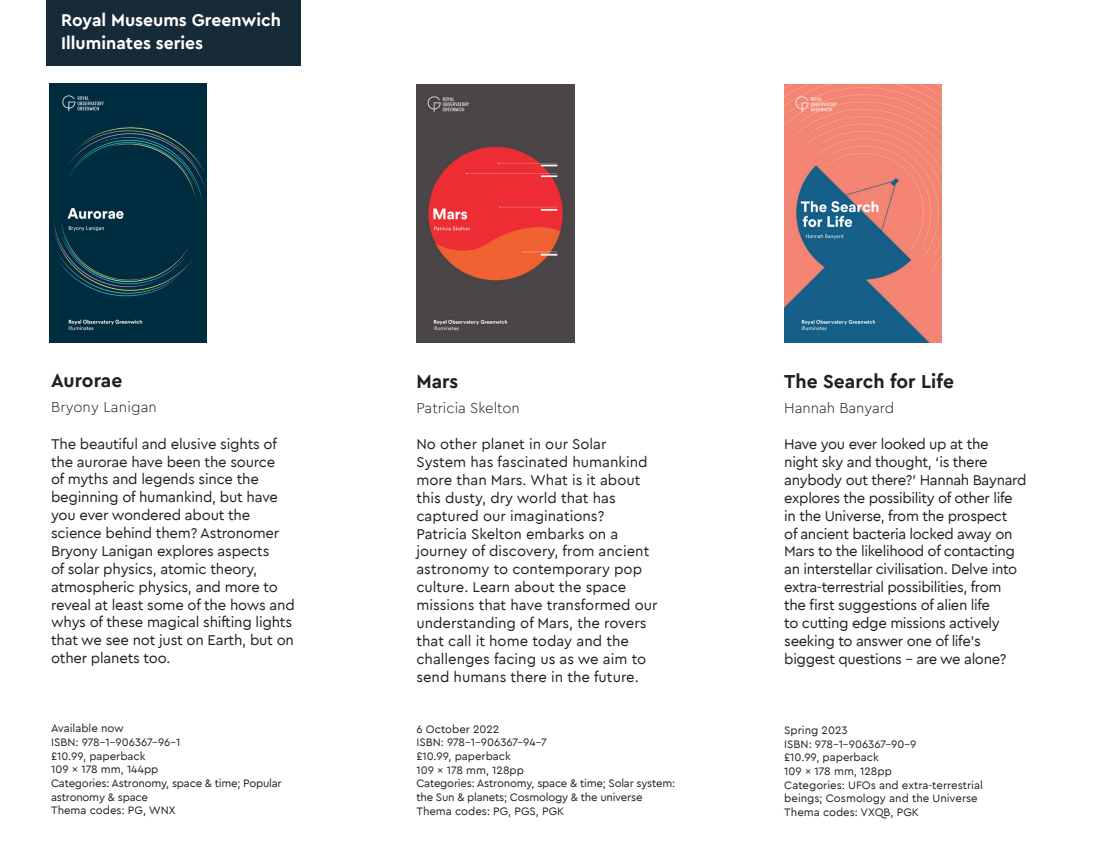
<style>
.page{position:relative;width:1102px;height:864px;background:#fff}
.page>*{position:absolute;margin:0;border:0;box-sizing:border-box;transform-origin:0 0}
.t1{font:700 19.25px "Cera PRO";color:#231f20}
.t2{font:700 17.5px/22.8px "Cera PRO";color:#fff}
.t3{font:14.88px/17.8px "Cera PRO";letter-spacing:-.015em;color:#231f20}
.t4{font:300 14.88px "Cera PRO";color:#231f20}
.t5{font:11.38px/13.7px "Cera PRO";letter-spacing:-.02em;color:#231f20}
.t6{font:11.38px/13.7px "Cera PRO";color:#231f20}
</style>
<div class="page">
<img style="left:50px;top:84px;width:157px;height:258px">
<img style="left:417px;top:85px;width:157px;height:257px">
<img style="left:784px;top:84px;width:157px;height:259px">
<div style="left:46px;top:0;width:255px;height:65px;background:#172a37"></div>
<p class="t2" style="left:61px;top:8px;width:221px">Royal Museums Greenwich<br>Illuminates series</p>
<p class="t1" style="left:51px;top:368px;width:73px">Aurorae</p>
<p class="t4" style="left:51px;top:397px;width:107px">Bryony Lanigan</p>
<p class="t3" style="left:51px;top:434px;width:245px">The beautiful and elusive sights of the aurorae have been the source<br>of myths and legends since the beginning of humankind, but have you ever wondered about the science behind them? Astronomer<br>Bryony Lanigan explores aspects<br>of solar physics, atomic theory, atmospheric physics, and more to reveal at least some of the hows and whys of these magical shifting lights that we see not just on Earth, but on other planets too.</p>
<p class="t5" style="left:51px;top:720px;width:232px">Available now<br>ISBN: 978-1-906367-96-1<br>£10.99, paperback<br>109 x 178 mm, 144pp<br>Categories: Astronomy, space &amp; time; Popular astronomy &amp; space<br>Thema codes: PG, WNX</p>
<p class="t1" style="left:416px;top:368px;width:43px">Mars</p>
<p class="t4" style="left:416px;top:397px;width:105px">Patricia Skelton</p>
<p class="t3" style="left:416px;top:434px;width:243px">No other planet in our Solar<br>System has fascinated humankind more than Mars. What is it about this dusty, dry world that has captured our imaginations?<br>Patricia Skelton embarks on a journey of discovery, from ancient astronomy to contemporary pop culture. Learn about the space missions that have transformed our understanding of Mars, the rovers that call it home today and the challenges facing us as we aim to send humans there in the future.</p>
<p class="t5" style="left:416px;top:721px;width:260px">6 October 2022<br>ISBN: 978-1-906367-94-7<br>£10.99, paperback<br>109 x 178 mm, 128pp<br>Categories: Astronomy, space &amp; time; Solar system: the Sun &amp; planets; Cosmology &amp; the universe<br>Thema codes: PG, PGS, PGK</p>
<p class="t1" style="left:784px;top:368px;width:171px">The Search for Life</p>
<p class="t4" style="left:784px;top:397px;width:111px">Hannah Banyard</p>
<p class="t3" style="left:784px;top:434px;width:244px">Have you ever looked up at the<br>night sky and thought, ‘is there anybody out there?’ Hannah Baynard explores the possibility of other life in the Universe, from the prospect<br>of ancient bacteria locked away on Mars to the likelihood of contacting an interstellar civilisation. Delve into extra-terrestrial possibilities, from the first suggestions of alien life<br>to cutting edge missions actively seeking to answer one of life’s biggest questions – are we alone?</p>
<p class="t6" style="left:784px;top:722px;width:200px">Spring 2023<br>ISBN: 978-1-906367-90-9<br>£10.99, paperback<br>109 x 178 mm, 128pp<br>Categories: UFOs and extra-terrestrial beings; Cosmology and the Universe<br>Thema codes: VXQB, PGK</p>
</div>
